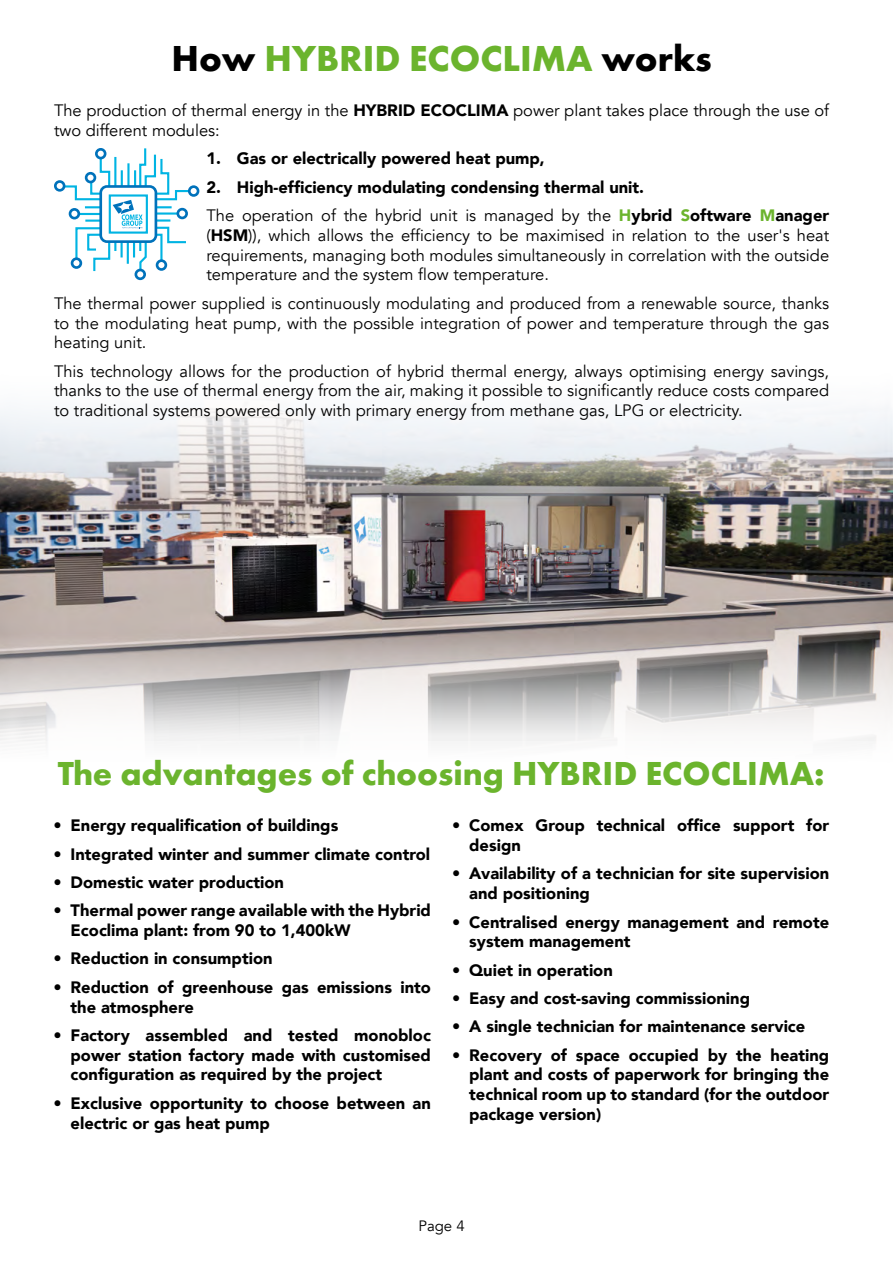
<style>
.page{position:relative;width:893px;height:1263px;background:#fff}
.page>*{position:absolute;margin:0;border:0;box-sizing:border-box;transform-origin:0 0}
.t1{font:700 37.5px "Futura PT";color:#6bb42d}
.t2{font:700 34.5px "Futura PT";color:#6bb42d}
.t3{font:900 16.5px/19.8px "Avenir";color:#000}
.t4{font:16.5px/19.8px "Avenir";color:#000;text-align:justify}
.t5{font:15px "Avenir";color:#000}
.s1{color:#000}
.s2{font-weight:900}
.s3{font-weight:400}
.s4{color:#6bb42d}
</style>
<div class="page">
<img style="left:0;top:405px;width:893px;height:336px">
<svg style="left:54px;top:148px;width:145px;height:132px"></svg>
<h1 class="t1" style="left:171px;top:34px;width:542px"><span class="s1">How</span> HYBRID ECOCLIMA <span class="s1">works</span></h1>
<p class="t4" style="left:54px;top:101px;width:777px">The production of thermal energy in the <span class="s2">HYBRID ECOCLIMA</span> power plant takes place through the use of two different modules:</p>
<p class="t3" style="left:206px;top:148px;width:340px">1. Gas or electrically powered heat pump,</p>
<p class="t3" style="left:206px;top:172px;width:624px;line-height:28.3px">2. High-efficiency modulating condensing thermal unit.<br><span class="s3">The operation of the hybrid unit is managed by the</span> <span class="s4">H</span>ybrid <span class="s4">S</span>oftware <span class="s4">M</span>anager</p>
<p class="t4" style="left:206px;top:226px;width:624px">(<span class="s2">HSM</span>)), which allows the efficiency to be maximised in relation to the user's heat requirements, managing both modules simultaneously in correlation with the outside temperature and the system flow temperature.</p>
<p class="t4" style="left:54px;top:293px;width:777px">The thermal power supplied is continuously modulating and produced from a renewable source, thanks to the modulating heat pump, with the possible integration of power and temperature through the gas heating unit.</p>
<p class="t4" style="left:54px;top:361px;width:777px">This technology allows for the production of hybrid thermal energy, always optimising energy savings, thanks to the use of thermal energy from the air, making it possible to significantly reduce costs compared to traditional systems powered only with primary energy from methane gas, LPG or electricity.</p>
<h2 class="t2" style="left:58px;top:751px;width:768px">The advantages of choosing HYBRID ECOCLIMA:</h2>
<p class="t3" style="left:54px;top:815px;width:286px">• Energy requalification of buildings</p>
<p class="t3" style="left:54px;top:844px;width:378px">• Integrated winter and summer climate control</p>
<p class="t3" style="left:54px;top:872px;width:232px">• Domestic water production</p>
<p class="t3" style="left:71px;top:900px;width:362px;text-indent:-17px">• Thermal power range available with the Hybrid<br>Ecoclima plant: from 90 to 1,400kW</p>
<p class="t3" style="left:54px;top:948px;width:220px">• Reduction in consumption</p>
<p class="t3" style="left:71px;top:977px;width:362px;text-indent:-17px">• Reduction of greenhouse gas emissions into the atmosphere</p>
<p class="t3" style="left:71px;top:1025px;width:362px;text-align:justify;text-indent:-17px">• Factory assembled and tested monobloc power station factory made with customised configuration as required by the project</p>
<p class="t3" style="left:71px;top:1092px;width:362px;text-indent:-17px">• Exclusive opportunity to choose between an electric or gas heat pump</p>
<p class="t3" style="left:469px;top:815px;width:361px;text-indent:-17px">• Comex Group technical office support for design</p>
<p class="t3" style="left:469px;top:863px;width:361px;text-indent:-17px">• Availability of a technician for site supervision and positioning</p>
<p class="t3" style="left:469px;top:911px;width:361px;text-indent:-17px">• Centralised energy management and remote system management</p>
<p class="t3" style="left:452px;top:959px;width:162px">• Quiet in operation</p>
<p class="t3" style="left:452px;top:988px;width:299px">• Easy and cost-saving commissioning</p>
<p class="t3" style="left:452px;top:1016px;width:355px">• A single technician for maintenance service</p>
<p class="t3" style="left:469px;top:1044px;width:361px;text-align:justify;text-indent:-17px">• Recovery of space occupied by the heating plant and costs of paperwork for bringing the technical room up to standard (for the outdoor package version)</p>
<p class="t5" style="left:418px;top:1216px;width:48px">Page 4</p>
</div>
